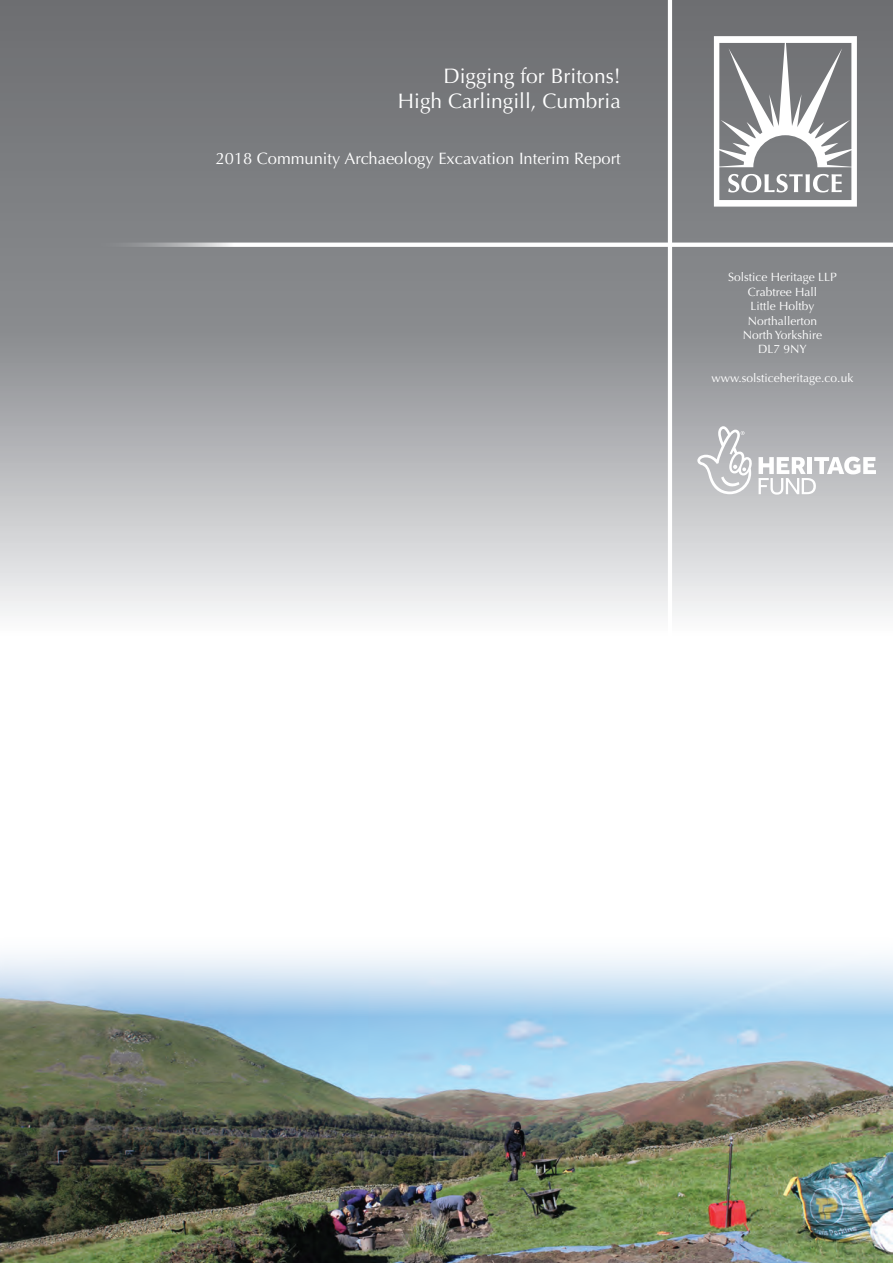
<style>
.page{position:relative;width:893px;height:1263px;background:#fff}
.page>*{position:absolute;margin:0;border:0;box-sizing:border-box;transform-origin:0 0}
.t1{font:21px/25.2px "Optima";color:#fff;text-align:right}
.t2{font:16.5px "Optima";color:#fff}
.t3{font:12px/14.4px "Optima";color:#fff;text-align:center}
</style>
<div class="page">
<img style="left:0;top:954px;width:893px;height:309px">
<svg style="left:0;top:0;width:893px;height:616px;background:#9b9c9f"></svg>
<svg style="left:85px;top:242px;width:808px;height:5px"></svg>
<hr style="left:668px;top:0;width:4px;height:808px;background:#fff">
<svg style="left:714px;top:36px;width:143px;height:170px"></svg>
<svg style="left:697px;top:426px;width:55px;height:68px"></svg>
<svg style="left:759px;top:457px;width:117px;height:38px"></svg>
<h1 class="t1" style="left:398px;top:64px;width:224px">Digging for Britons!<br>High Carlingill, Cumbria</h1>
<h2 class="t2" style="left:216px;top:149px;width:407px">2018 Community Archaeology Excavation Interim Report</h2>
<p class="t3" style="left:728px;top:270px;width:110px">Solstice Heritage LLP<br>Crabtree Hall<br>Little Holtby<br>Northallerton<br>North Yorkshire<br>DL7 9NY</p>
<p class="t3" style="left:711px;top:371px;width:143px">www.solsticeheritage.co.uk</p>
</div>
